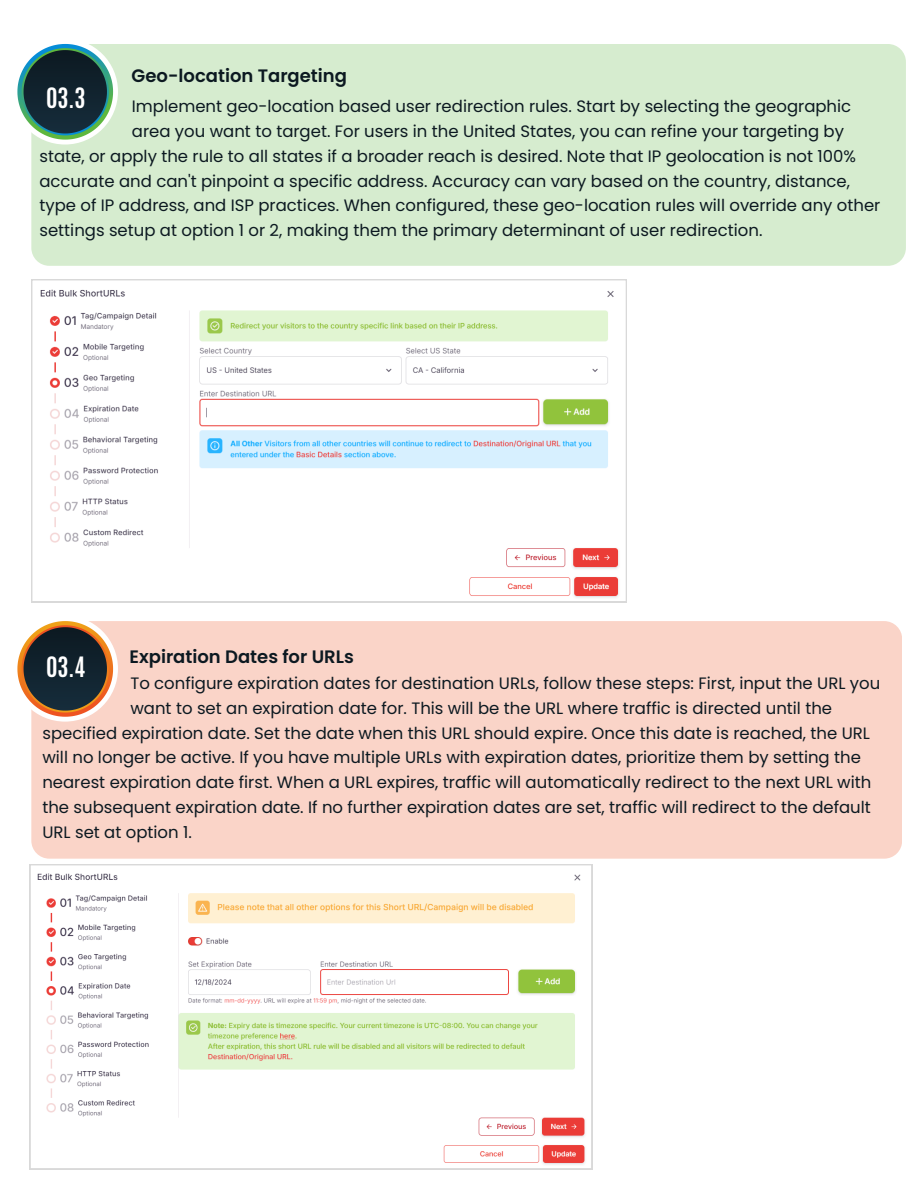
<style>
.page{position:relative;width:918px;height:1188px;background:#fff}
.page>*{position:absolute;margin:0;border:0;box-sizing:border-box;transform-origin:0 0}
.t1{font:700 23.4px "Antonio";color:#fff}
.t2{font:600 18px "Poppins";color:#0c1921}
.t3{font:16.5px/24.8px "Poppins";color:#0c1921}
</style>
<div class="page">
<svg style="left:31px;top:279px;width:595px;height:323px"></svg>
<div style="left:31px;top:44px;width:875px;height:222px;background:#d6eccf;border-radius:18px"></div>
<div style="left:12px;top:39px;width:106px;height:106px;background:#fff;border-radius:50%"></div>
<svg style="left:17px;top:44px;width:96px;height:96px"></svg>
<svg style="left:30px;top:864px;width:562px;height:305px"></svg>
<div style="left:31px;top:621px;width:871px;height:238px;background:#fad4c8;border-radius:18px"></div>
<div style="left:12px;top:616px;width:106px;height:106px;background:#fff;border-radius:50%"></div>
<svg style="left:17px;top:621px;width:96px;height:96px"></svg>
<p class="t2" style="left:132px;top:63px;width:217px">Geo-location Targeting</p>
<p class="t1" style="left:46px;top:81px;width:41px">03.3</p>
<h2 class="t3" style="left:132px;top:94px;width:721px">Implement geo-location based user redirection rules. Start by selecting the geographic</h2>
<h3 class="t3" style="left:39px;top:119px;width:843px;text-indent:92px">area you want to target. For users in the United States, you can refine your targeting by state, or apply the rule to all states if a broader reach is desired. Note that IP geolocation is not 100% accurate and can't pinpoint a specific address. Accuracy can vary based on the country, distance, type of IP address, and ISP practices. When configured, these geo-location rules will override any other settings setup at option 1 or 2, making them the primary determinant of user redirection.</h3>
<p class="t2" style="left:130px;top:645px;width:226px">Expiration Dates for URLs</p>
<h3 class="t1" style="left:46px;top:650px;width:41px">03.4</h3>
<h1 class="t3" style="left:130px;top:671px;width:751px">To configure expiration dates for destination URLs, follow these steps: First, input the URL you</h1>
<h1 class="t3" style="left:130px;top:696px;width:703px">want to set an expiration date for. This will be the URL where traffic is directed until the</h1>
<h1 class="t3" style="left:42px;top:720px;width:829px">specified expiration date. Set the date when this URL should expire. Once this date is reached, the URL</h1>
<h1 class="t3" style="left:42px;top:745px;width:820px">will no longer be active. If you have multiple URLs with expiration dates, prioritize them by setting the</h1>
<h1 class="t3" style="left:42px;top:770px;width:831px">nearest expiration date first. When a URL expires, traffic will automatically redirect to the next URL with</h1>
<h1 class="t3" style="left:42px;top:795px;width:830px">the subsequent expiration date. If no further expiration dates are set, traffic will redirect to the default</h1>
<h1 class="t3" style="left:42px;top:819px;width:151px">URL set at option 1.</h1>
</div>
